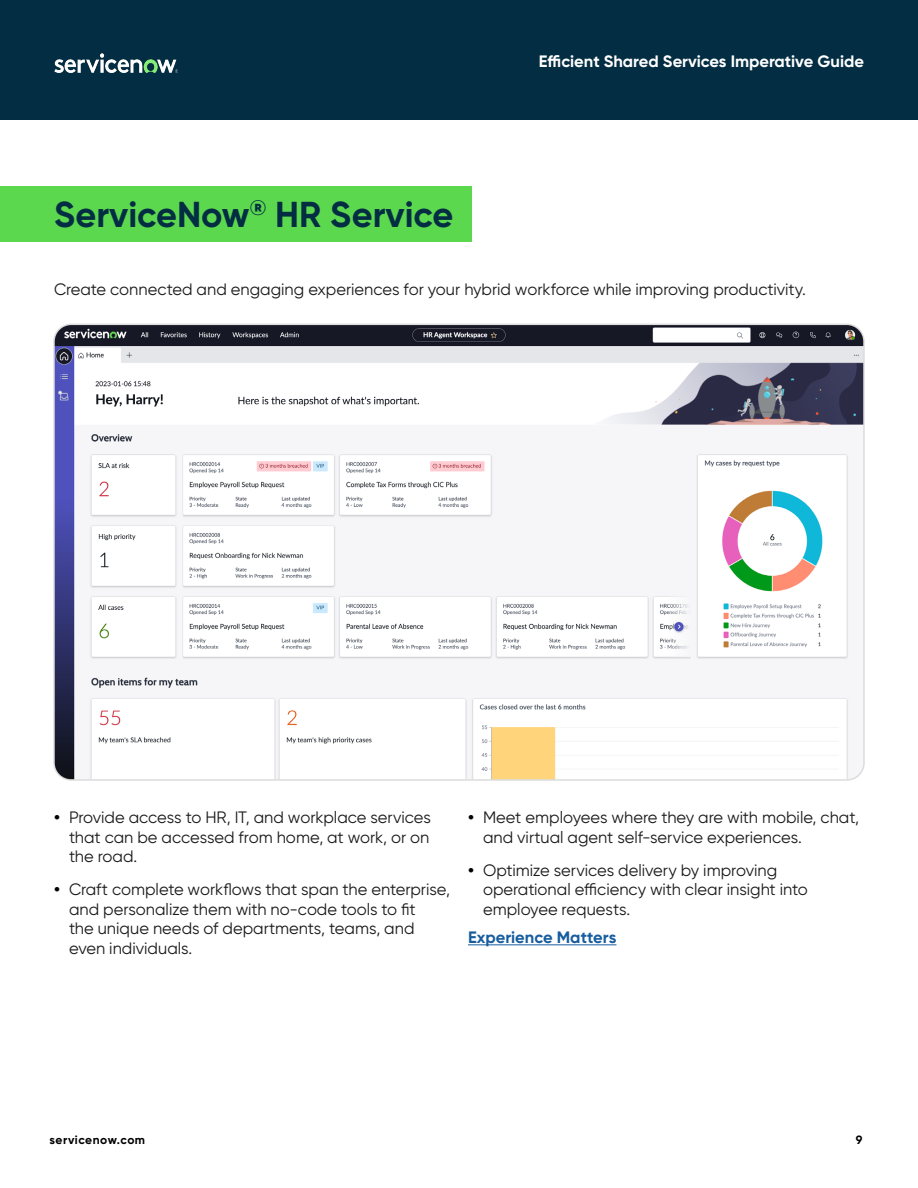
<style>
.page{position:relative;width:918px;height:1188px;background:#fff}
.page>*{position:absolute;margin:0;border:0;box-sizing:border-box;transform-origin:0 0}
.Fly_Out_Green{font:700 36px "Gilroy";color:#032d42}
.Body{font:16.5px/19.5px "Gilroy";color:#1a1a1a}
.t1{font:700 16.5px "Gilroy";color:#fff}
.t2{font:700 16.5px "Gilroy";color:#175d9e}
.t3{font:700 12px "Gilroy";letter-spacing:.04em;color:#000}
.s1{font-weight:700;color:#000}
</style>
<div class="page">
<img style="left:56px;top:324px;width:806px;height:454px">
<hr style="left:468px;top:944px;width:148px;height:1px;background:#175d9e">
<div style="left:0;top:186px;width:471px;height:55px;background:#5cd84e"></div>
<div style="left:0;top:0;width:918px;height:120px;background:#032d42"></div>
<img style="left:54px;top:54px;width:124px;height:18px">
<p class="Fly_Out_Green" style="left:54px;top:192px;width:401px">ServiceNow<sup>®</sup> HR Service</p>
<p class="t1" style="left:539px;top:51px;width:327px">Efficient Shared Services Imperative Guide</p>
<p class="Body" style="left:54px;top:280px;width:754px">Create connected and engaging experiences for your hybrid workforce while improving productivity.</p>
<p class="Body" style="left:69px;top:808px;width:363px;text-align:justify;text-indent:-15px"><span class="s1">•</span> Provide access to HR, IT, and workplace services that can be accessed from home, at work, or on the road.</p>
<p class="Body" style="left:69px;top:880px;width:382px;text-indent:-15px"><span class="s1">•</span> Craft complete workflows that span the enterprise, and personalize them with no-code tools to fit<br>the unique needs of departments, teams, and even individuals.</p>
<p class="Body" style="left:483px;top:808px;width:378px;text-indent:-15px"><span class="s1">•</span> Meet employees where they are with mobile, chat, and virtual agent self-service experiences.</p>
<p class="Body" style="left:483px;top:860px;width:326px;text-indent:-15px"><span class="s1">•</span> Optimize services delivery by improving operational efficiency with clear insight into employee requests.</p>
<p class="t2" style="left:468px;top:927px;width:150px">Experience Matters</p>
<p class="t3" style="left:50px;top:1133px;width:97px">servicenow.com</p>
<p class="t3" style="left:856px;top:1133px;width:8px">9</p>
</div>
